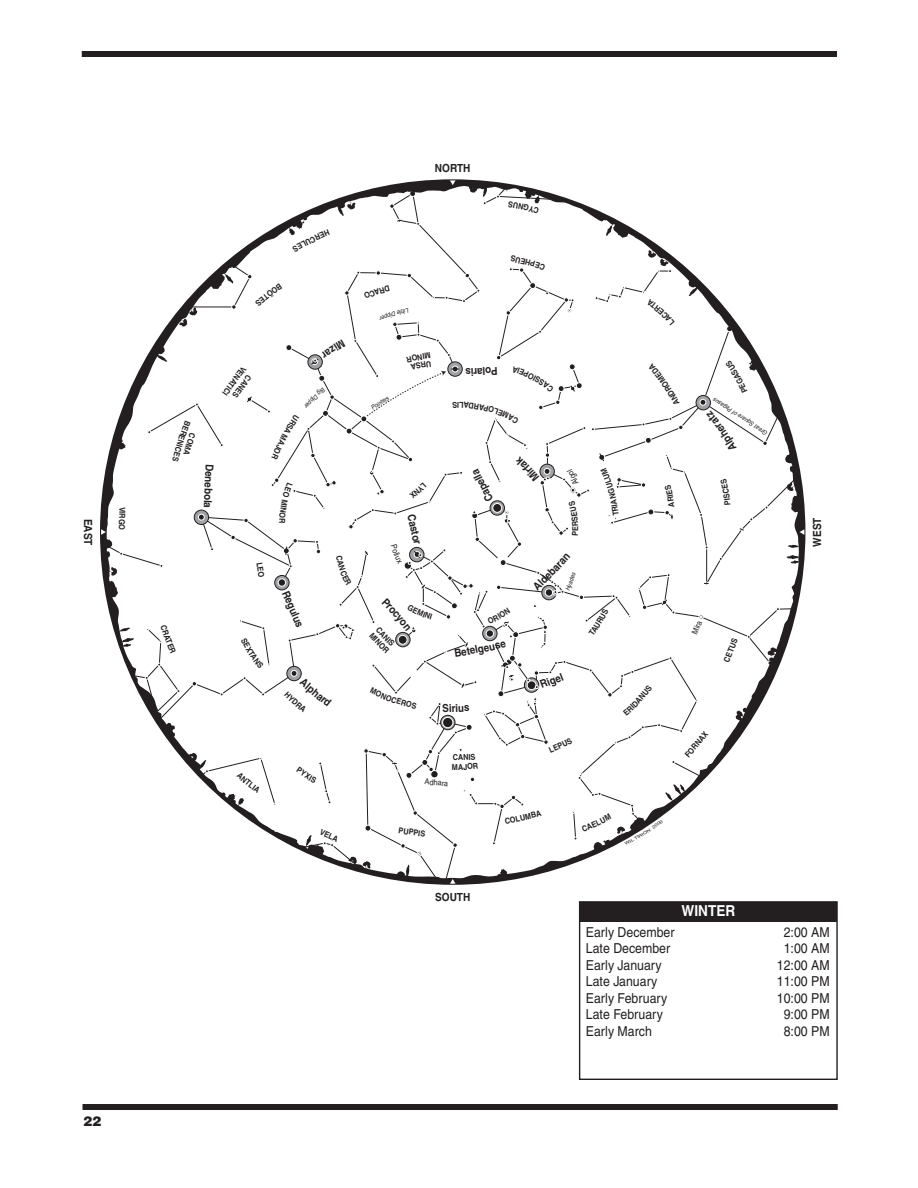
<style>
.page{position:relative;width:918px;height:1188px;background:#fff}
.page>*{position:absolute;margin:0;border:0;box-sizing:border-box;transform-origin:0 0}
.t1{font:700 15.15px "Helvetica";color:#fff;scale:.9 1}
.t2{font:13.65px "Helvetica";color:#231f20;scale:.9 1}
.t3{font:900 13.5px "Helvetica";color:#231f20}
.t4{font:700 11.25px "Helvetica";color:#231f20;scale:.9 1}
.t5{font:700 10.95px "Helvetica";color:#231f20;scale:.9 1}
.t6{font:700 8.1px/9.4px "Helvetica";color:#231f20;text-align:center;scale:.9 1}
.t7{font:8.1px "Helvetica";color:#231f20;scale:.9 1}
.t8{font:italic 6.3px "Helvetica";color:#231f20;scale:.9 1}
</style>
<div class="page">
<div style="left:82px;top:51px;width:755px;height:6px;background:#231f20"></div>
<div style="left:82px;top:1104px;width:756px;height:6px;background:#231f20"></div>
<div style="left:580px;top:902px;width:257px;height:19px;background:#231f20"></div>
<div style="left:579px;top:901px;width:259px;height:179px;border:1px solid #231f20"></div>
<svg style="left:100px;top:179px;width:705px;height:706px"></svg>
<svg style="left:101px;top:529px;width:5px;height:6px"></svg>
<svg style="left:450px;top:879px;width:5px;height:5px"></svg>
<svg style="left:800px;top:529px;width:4px;height:6px"></svg>
<svg style="left:720px;top:478px;width:11px;height:27px"></svg>
<svg style="left:725px;top:360px;width:27px;height:33px"></svg>
<svg style="left:172px;top:421px;width:24px;height:41px"></svg>
<svg style="left:706px;top:411px;width:31px;height:41px"></svg>
<svg style="left:159px;top:624px;width:17px;height:30px"></svg>
<svg style="left:231px;top:180px;width:455px;height:676px"></svg>
<p class="t4" style="left:95px;top:519px;width:31px;rotate:90deg">EAST</p>
<p class="t6" style="left:127px;top:507px;width:28px;rotate:92deg">VIRGO</p>
<p class="t3" style="left:83px;top:1113px;width:20px">22</p>
<p class="t4" style="left:435px;top:161px;width:41px">NORTH</p>
<p class="t6" style="left:256px;top:376px;width:39px;rotate:127deg">CANES<br>VENAT CI I</p>
<p class="t5" style="left:216px;top:464px;width:28px;rotate:93deg">Dene</p>
<p class="t5" style="left:215px;top:488px;width:24px;rotate:92deg">bo al</p>
<p class="t8" style="left:324px;top:394px;width:27px;rotate:135deg">i Dipper</p>
<p class="t5" style="left:292px;top:589px;width:45px;rotate:67deg">Regulus</p>
<p class="t8" style="left:370px;top:405px;width:24px;rotate:-34deg">Pointers</p>
<p class="t6" style="left:428px;top:488px;width:22px;rotate:138deg">LYNX</p>
<p class="t5" style="left:420px;top:525px;width:22px;rotate:77deg">stor</p>
<p class="t5" style="left:498px;top:378px;width:37px;rotate:178deg">si raloP</p>
<p class="t5" style="left:484px;top:504px;width:28px;rotate:-117deg">Cape</p>
<p class="t5" style="left:442px;top:702px;width:32px;rotate:-2deg">Sirius</p>
<p class="t6" style="left:453px;top:753px;width:7px">C</p>
<p class="t6" style="left:452px;top:762px;width:8px">M</p>
<p class="t7" style="left:425px;top:777px;width:28px;rotate:4deg">Adhara</p>
<p class="t6" style="left:322px;top:827px;width:23px;rotate:24deg">VELA</p>
<p class="t6" style="left:399px;top:825px;width:31px;rotate:8deg">PUPPIS</p>
<p class="t4" style="left:435px;top:890px;width:41px">SOUTH</p>
<p class="t7" style="left:572px;top:487px;width:20px;rotate:-116deg">Algol</p>
<p class="t8" style="left:564px;top:589px;width:23px;rotate:-70deg">Hyades</p>
<p class="t5" style="left:538px;top:679px;width:28px;rotate:-21deg">Rigel</p>
<p class="t8" style="left:765px;top:437px;width:72px;rotate:-147deg">Great Square of Pegasus</p>
<p class="t7" style="left:690px;top:632px;width:17px;rotate:-67deg">Mira</p>
<p class="t6" style="left:722px;top:660px;width:29px;rotate:-68deg">CETUS</p>
<p class="t6" style="left:683px;top:753px;width:36px;rotate:-50deg">FORNAX</p>
<p class="t4" style="left:810px;top:547px;width:34px;rotate:-90deg">WEST</p>
<p class="t1" style="left:682px;top:902px;width:61px">WINTER</p>
<p class="t2" style="left:586px;top:924px;width:100px">Early December</p>
<p class="t2" style="left:784px;top:924px;width:53px">2:00 AM</p>
<p class="t2" style="left:586px;top:940px;width:95px">Late December</p>
<p class="t2" style="left:784px;top:940px;width:53px">1:00 AM</p>
<p class="t2" style="left:586px;top:957px;width:86px">Early January</p>
<p class="t2" style="left:777px;top:957px;width:60px">12:00 AM</p>
<p class="t2" style="left:586px;top:973px;width:81px">Late January</p>
<p class="t2" style="left:777px;top:973px;width:60px">11:00 PM</p>
<p class="t2" style="left:586px;top:990px;width:92px">Early February</p>
<p class="t2" style="left:777px;top:990px;width:60px">10:00 PM</p>
<p class="t2" style="left:586px;top:1006px;width:87px">Late February</p>
<p class="t2" style="left:784px;top:1006px;width:53px">9:00 PM</p>
<p class="t2" style="left:586px;top:1023px;width:75px">Early March</p>
<p class="t2" style="left:784px;top:1023px;width:53px">8:00 PM</p>
</div>
